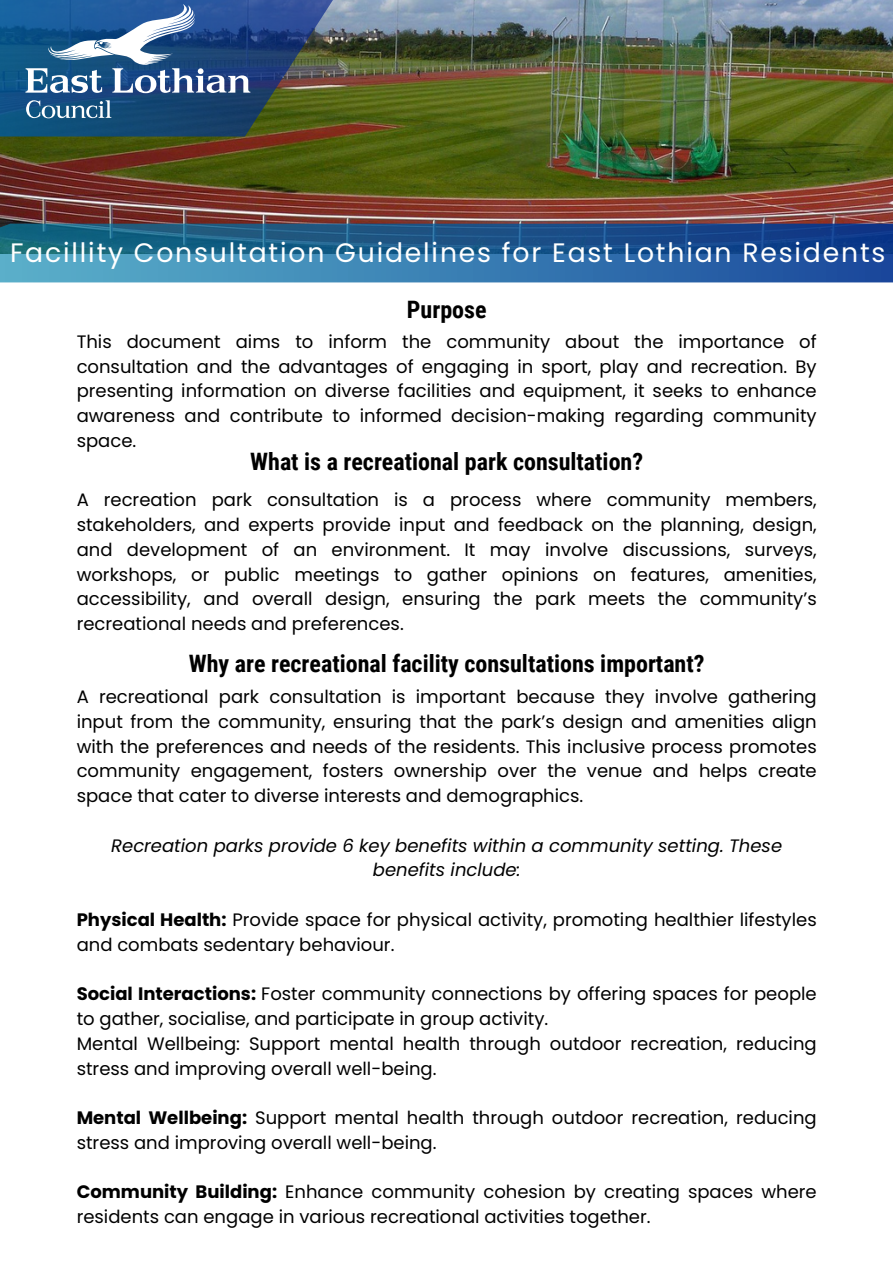
<style>
.page{position:relative;width:893px;height:1264px;background:#fff}
.page>*{position:absolute;margin:0;border:0;box-sizing:border-box;transform-origin:0 0}
.t1{font:26.7px "Poppins";letter-spacing:.07em;color:#fff}
.t2{font:700 24px "Roboto Condensed";color:#000}
.t3{font:18px/24.8px "Poppins";color:#000}
.t4{font:italic 18px/24.8px "Poppins";color:#000;text-align:center}
.s1{font-weight:700}
</style>
<div class="page">
<img style="left:0;top:0;width:892px;height:224px">
<img style="left:0;top:0;width:401px;height:136px">
<svg style="left:25px;top:4px;width:225px;height:114px;background:#436d9a"></svg>
<svg style="left:0;top:224px;width:892px;height:58px;background:#28689c"></svg>
<p class="t1" style="left:10px;top:233px;width:876px">Facillity Consultation Guidelines for East Lothian Residents</p>
<h1 class="t2" style="left:407px;top:295px;width:81px">Purpose</h1>
<h2 class="t3" style="left:77px;top:329px;width:741px;text-align:justify">This document aims to inform the community about the importance of consultation and the advantages of engaging in sport, play and recreation. By presenting information on diverse facilities and equipment, it seeks to enhance awareness and contribute to informed decision-making regarding community space.</h2>
<p class="t2" style="left:250px;top:447px;width:394px">What is a recreational park consultation?</p>
<p class="t3" style="left:77px;top:487px;width:741px;text-align:justify">A recreation park consultation is a process where community members, stakeholders, and experts provide input and feedback on the planning, design, and development of an environment. It may involve discussions, surveys, workshops, or public meetings to gather opinions on features, amenities, accessibility, and overall design, ensuring the park meets the community’s recreational needs and preferences.</p>
<p class="t2" style="left:189px;top:650px;width:517px">Why are recreational facility consultations important?</p>
<p class="t3" style="left:77px;top:684px;width:741px;text-align:justify">A recreational park consultation is important because they involve gathering input from the community, ensuring that the park’s design and amenities align with the preferences and needs of the residents. This inclusive process promotes community engagement, fosters ownership over the venue and helps create space that cater to diverse interests and demographics.</p>
<h2 class="t4" style="left:111px;top:833px;width:672px">Recreation parks provide 6 key benefits within a community setting. These benefits include:</h2>
<p class="t3" style="left:77px;top:907px;width:741px"><span class="s1">Physical Health:</span> Provide space for physical activity, promoting healthier lifestyles and combats sedentary behaviour.</p>
<h2 class="t3" style="left:77px;top:981px;width:741px"><span class="s1">Social Interactions:</span> Foster community connections by offering spaces for people to gather, socialise, and participate in group activity.</h2>
<p class="t3" style="left:77px;top:1031px;width:741px">Mental Wellbeing: Support mental health through outdoor recreation, reducing stress and improving overall well-being.</p>
<p class="t3" style="left:77px;top:1105px;width:741px"><span class="s1">Mental Wellbeing:</span> Support mental health through outdoor recreation, reducing stress and improving overall well-being.</p>
<p class="t3" style="left:77px;top:1179px;width:741px"><span class="s1">Community Building:</span> Enhance community cohesion by creating spaces where residents can engage in various recreational activities together.</p>
</div>
